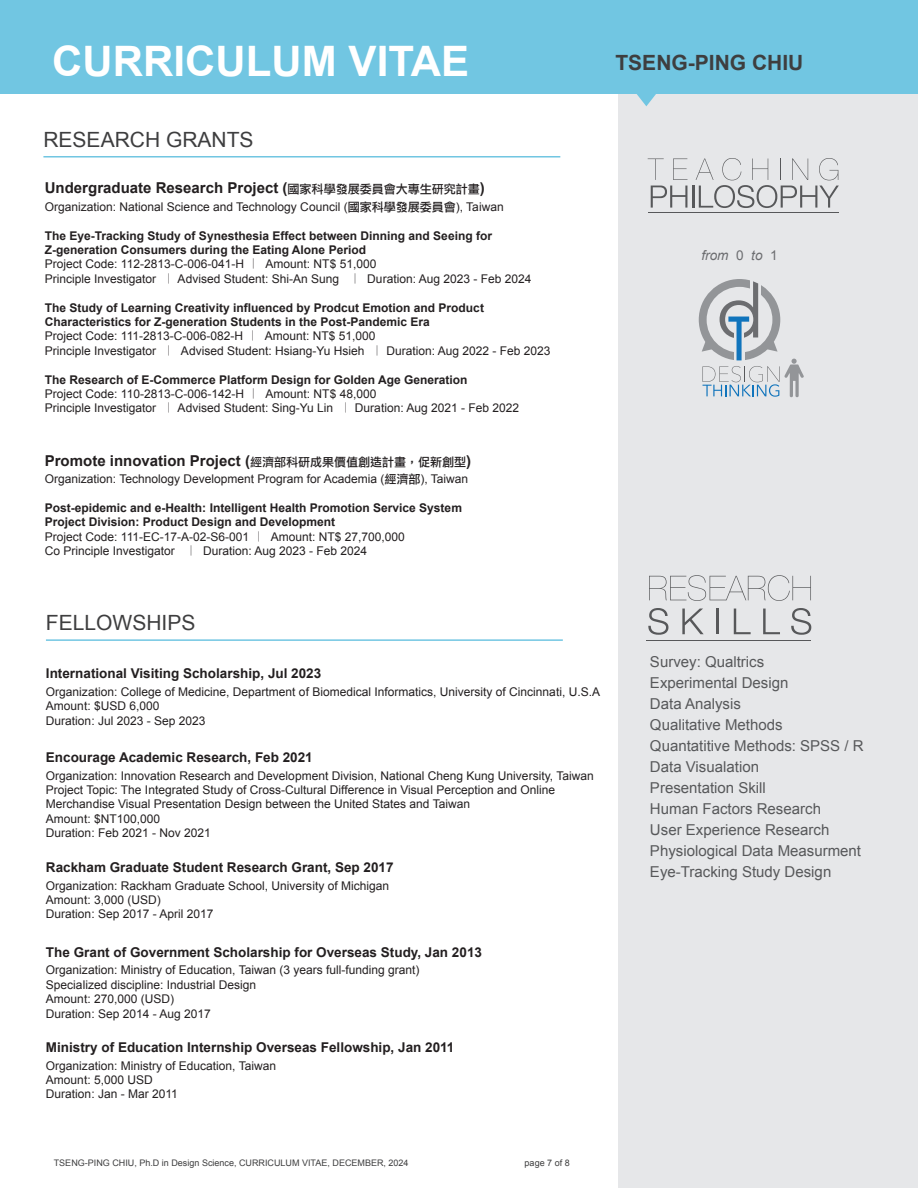
<style>
.page{position:relative;width:919px;height:1188px;background:#fff}
.page>*{position:absolute;margin:0;border:0;box-sizing:border-box;transform-origin:0 0}
.t1{font:700 42px "Arial";color:#fff}
.t2{font:21px "Arial";color:#3e3e3f}
.t3{font:700 21px "Arial";color:#3e3e3f}
.t4{font:15px/21px "Arial";color:#57585a}
.t5{font:700 15px "Arial";color:#231f20}
.t6{font:700 13.5px "Arial";color:#231f20}
.t7{font:italic 13.5px "Arial";color:#6c6d70}
.t8{font:12px/14.4px "Arial";color:#231f20}
.t9{font:700 12px/14.4px "Arial";color:#231f20}
.t10{font:9px "Arial";color:#3e3e3f}
.s1{font-family:"Li Gothic Med";font-weight:400;font-size:12px}
.s2{font-family:"Li Gothic Med"}
.s3{font-weight:700}
.s4{font-family:"Adobe Ming Std";font-weight:300}
.s5{font-weight:400}
.s6{font-style:normal}
</style>
<div class="page">
<div style="left:617px;top:93px;width:300px;height:1095px;background:#e6e7e9"></div>
<div style="left:0;top:0;width:917px;height:93px;background:#71c6e2"></div>
<svg style="left:635px;top:93px;width:22px;height:13px"></svg>
<hr style="left:43px;top:156px;width:517px;height:2px;background:#71c6e2">
<svg style="left:701px;top:281px;width:103px;height:117px"></svg>
<svg style="left:650px;top:186px;width:37px;height:22px"></svg>
<hr style="left:691px;top:186px;width:2px;height:22px;background:#57585a">
<hr style="left:647px;top:212px;width:191px;height:1px;background:#57585a">
<svg style="left:648px;top:159px;width:15px;height:21px"></svg>
<svg style="left:673px;top:159px;width:14px;height:21px"></svg>
<svg style="left:695px;top:158px;width:143px;height:50px"></svg>
<svg style="left:649px;top:575px;width:161px;height:26px"></svg>
<svg style="left:648px;top:608px;width:20px;height:27px"></svg>
<svg style="left:682px;top:609px;width:21px;height:25px"></svg>
<hr style="left:715px;top:609px;width:3px;height:25px;background:#57585a">
<svg style="left:733px;top:609px;width:17px;height:25px"></svg>
<svg style="left:763px;top:609px;width:16px;height:25px"></svg>
<svg style="left:791px;top:608px;width:19px;height:27px"></svg>
<hr style="left:646px;top:640px;width:164px;height:1px;background:#57585a">
<hr style="left:46px;top:639px;width:516px;height:2px;background:#71c6e2">
<h1 class="t1" style="left:52px;top:34px;width:418px">CURRICULUM VITAE</h1>
<h2 class="t2" style="left:43px;top:126px;width:212px">RESEARCH GRANTS</h2>
<p class="t5" style="left:45px;top:178px;width:441px">Undergraduate Research Project (<span class="s1">國家科學發展委員會大專生研究計畫</span>)</p>
<p class="t8" style="left:45px;top:200px;width:460px">Organization: National Science and Technology Council (<span class="s2">國家科學發展委員會</span>), Taiwan</p>
<p class="t8" style="left:45px;top:228px;width:488px"><span class="s3">The Eye-Tracking Study of Synesthesia Effect between Dinning and Seeing for Z-generation Consumers during the Eating Alone Period<br></span>Project Code: 112-2813-C-006-041-H <span class="s4">｜</span> Amount: NT$ 51,000<br>Principle Investigator <span class="s4">｜</span> Advised Student: Shi-An Sung <span class="s4">｜</span> Duration: Aug 2023 - Feb 2024</p>
<p class="t9" style="left:45px;top:301px;width:507px">The Study of Learning Creativity influenced by Prodcut Emotion and Product Characteristics for Z-generation Students in the Post-Pandemic Era<br><span class="s5">Project Code: 111-2813-C-006-082-H</span> <span class="s4">｜</span> <span class="s5">Amount: NT$ 51,000<br>Principle Investigator</span> <span class="s4">｜</span> <span class="s5">Advised Student: Hsiang-Yu Hsieh</span> <span class="s4">｜</span> <span class="s5">Duration: Aug 2022 - Feb 2023</span></p>
<p class="t8" style="left:45px;top:372px;width:475px"><span class="s3">The Research of E-Commerce Platform Design for Golden Age Generation<br></span>Project Code: 110-2813-C-006-142-H <span class="s4">｜</span> Amount: NT$ 48,000<br>Principle Investigator <span class="s4">｜</span> Advised Student: Sing-Yu Lin <span class="s4">｜</span> Duration: Aug 2021 - Feb 2022</p>
<p class="t5" style="left:45px;top:451px;width:428px">Promote innovation Project (<span class="s1">經濟部科研成果價值創造計畫，促新創型</span>)</p>
<p class="t8" style="left:45px;top:472px;width:425px">Organization: Technology Development Program for Academia (<span class="s2">經濟部</span>), Taiwan</p>
<p class="t9" style="left:45px;top:501px;width:418px">Post-epidemic and e-Health: Intelligent Health Promotion Service System Project Division: Product Design and Development<br><span class="s5">Project Code: 111-EC-17-A-02-S6-001</span> <span class="s4">｜</span> <span class="s5">Amount: NT$ 27,700,000<br>Co Principle Investigator</span> <span class="s4">｜</span> <span class="s5">Duration: Aug 2023 - Feb 2024</span></p>
<h2 class="t3" style="left:615px;top:49px;width:189px">TSENG-PING CHIU</h2>
<p class="t7" style="left:701px;top:246px;width:78px">from <span class="s6">0</span> to <span class="s6">1</span></p>
<h2 class="t2" style="left:46px;top:609px;width:151px">FELLOWSHIPS</h2>
<p class="t6" style="left:46px;top:665px;width:277px">International Visiting Scholarship, Jul 2023</p>
<p class="t8" style="left:46px;top:684px;width:555px">Organization: College of Medicine, Department of Biomedical Informatics, University of Cincinnati, U.S.A<br>Amount: $USD 6,000<br>Duration: Jul 2023 - Sep 2023</p>
<p class="t6" style="left:46px;top:749px;width:268px">Encourage Academic Research, Feb 2021</p>
<p class="t8" style="left:46px;top:768px;width:549px">Organization: Innovation Research and Development Division, National Cheng Kung University, Taiwan Project Topic: The Integrated Study of Cross-Cultural Difference in Visual Perception and Online Merchandise Visual Presentation Design between the United States and Taiwan<br>Amount: $NT100,000<br>Duration: Feb 2021 - Nov 2021</p>
<p class="t6" style="left:46px;top:859px;width:349px">Rackham Graduate Student Research Grant, Sep 2017</p>
<p class="t8" style="left:46px;top:878px;width:344px">Organization: Rackham Graduate School, University of Michigan<br>Amount: 3,000 (USD)<br>Duration: Sep 2017 - April 2017</p>
<p class="t6" style="left:46px;top:943px;width:437px">The Grant of Government Scholarship for Overseas Study, Jan 2013</p>
<p class="t8" style="left:46px;top:963px;width:375px">Organization: Ministry of Education, Taiwan (3 years full-funding grant)<br>Specialized discipline: Industrial Design<br>Amount: 270,000 (USD)<br>Duration: Sep 2014 - Aug 2017</p>
<p class="t6" style="left:46px;top:1039px;width:410px">Ministry of Education Internship Overseas Fellowship, Jan 2011</p>
<p class="t8" style="left:46px;top:1058px;width:231px">Organization: Ministry of Education, Taiwan<br>Amount: 5,000 USD<br>Duration: Jan - Mar 2011</p>
<p class="t4" style="left:649px;top:652px;width:215px">Survey: Qualtrics<br>Experimental Design<br>Data Analysis<br>Qualitative Methods<br>Quantatitive Methods: SPSS / R<br>Data Visualation<br>Presentation Skill<br>Human Factors Research<br>User Experience Research<br>Physiological Data Measurment<br>Eye-Tracking Study Design</p>
<p class="t10" style="left:54px;top:1157px;width:356px">TSENG-PING CHIU, Ph.D in Design Science, CURRICULUM VITAE, DECEMBER, 2024</p>
<p class="t10" style="left:524px;top:1157px;width:47px">page 7 of 8</p>
</div>
